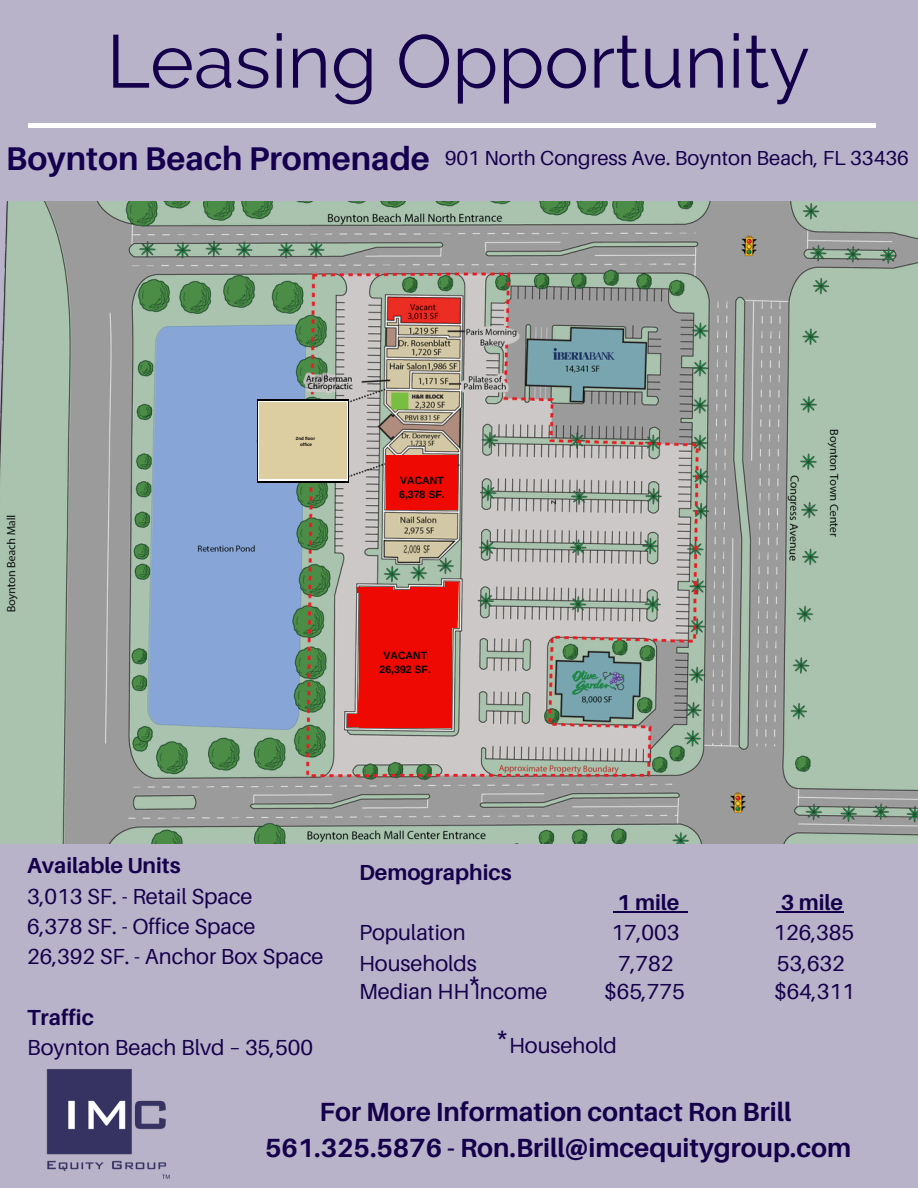
<style>
.page{position:relative;width:918px;height:1188px;background:#b9b3ca}
.page>*{position:absolute;margin:0;border:0;box-sizing:border-box;transform-origin:0 0}
.t1{font:74.7px "Raleway";color:#15004b}
.t2{font:700 32.85px "Aileron";color:#14004f}
.t3{font:700 26.25px/36px "Aileron";color:#15004b;text-align:center}
.t4{font:21.75px/30.3px "Aileron";color:#15004b}
.t5{font:700 21.75px "Aileron";color:#15004b}
.t6{font:20.25px "Aileron";color:#15004b}
.t7{font:700 10.5px/14px "Arimo";color:#000}
.t8{font:700 4.5px "Arimo";color:#000}
.s1{font-weight:700}
</style>
<div class="page">
<hr style="left:28px;top:124px;width:847px;height:4px;background:#fff">
<img style="left:0;top:202px;width:918px;height:641px">
<div style="left:258px;top:399px;width:91px;height:83px;background:#000"></div>
<div style="left:259px;top:401px;width:89px;height:80px;background:#fff"></div>
<div style="left:260px;top:402px;width:87px;height:77px;background:#ddcea1"></div>
<div style="left:386px;top:455px;width:72px;height:55px;background:#ef0903"></div>
<img style="left:46px;top:1069px;width:124px;height:110px">
<hr style="left:617px;top:911px;width:62px;height:1px;background:#15004b">
<hr style="left:781px;top:911px;width:62px;height:1px;background:#15004b">
<div style="left:359px;top:590px;width:93px;height:137px;background:#ef0903"></div>
<svg style="left:357px;top:623px;width:2px;height:91px"></svg>
<svg style="left:443px;top:581px;width:16px;height:47px"></svg>
<div style="left:411px;top:588px;width:40px;height:9px;background:#ef0903"></div>
<div style="left:357px;top:587px;width:36px;height:5px;background:#ef0903"></div>
<div style="left:347px;top:714px;width:36px;height:13px;background:#ef0903"></div>
<p class="t1" style="left:107px;top:17px;width:705px">Leasing Opportunity</p>
<h4 class="t2" style="left:6px;top:139px;width:426px">Boynton Beach Promenade</h4>
<p class="t6" style="left:445px;top:146px;width:466px">901 North Congress Ave. Boynton Beach, FL 33436</p>
<h5 class="t8" style="left:296px;top:435px;width:21px">2nd floor</h5>
<h4 class="t8" style="left:300px;top:441px;width:13px">office</h4>
<h4 class="t7" style="left:399px;top:474px;width:47px">VACANT<br>6,378 SF.</h4>
<p class="t7" style="left:380px;top:648px;width:53px;text-align:center">VACANT<br>26,392 SF.</p>
<p class="t4" style="left:27px;top:850px;width:298px"><span class="s1">Available Units<br></span>3,013 SF. - Retail Space<br>6,378 SF. - Office Space<br>26,392 SF. - Anchor Box Space</p>
<h5 class="t4" style="left:27px;top:1002px;width:287px"><span class="s1">Traffic<br></span>Boynton Beach Blvd – 35,500</h5>
<h4 class="t5" style="left:359px;top:858px;width:154px">Demographics</h4>
<h4 class="t5" style="left:617px;top:889px;width:64px">1 mile</h4>
<h4 class="t5" style="left:781px;top:889px;width:64px">3 mile</h4>
<h4 class="t4" style="left:359px;top:917px;width:108px">Population</h4>
<h4 class="t4" style="left:611px;top:917px;width:69px">17,003</h4>
<h4 class="t4" style="left:774px;top:917px;width:82px">126,385</h4>
<h4 class="t4" style="left:359px;top:948px;width:119px">Households</h4>
<h4 class="t4" style="left:618px;top:948px;width:57px">7,782</h4>
<h4 class="t4" style="left:777px;top:948px;width:69px">53,632</h4>
<h4 class="t4" style="left:359px;top:976px;width:190px">Median HH Income</h4>
<h4 class="t4" style="left:604px;top:976px;width:82px">$65,775</h4>
<h4 class="t4" style="left:774px;top:976px;width:82px">$64,311</h4>
<p class="t5" style="left:468px;top:966px;width:15px">*</p>
<h4 class="t5" style="left:496px;top:1020px;width:15px">*</h4>
<p class="t4" style="left:509px;top:1030px;width:109px">Household</p>
<h3 class="t3" style="left:265px;top:1093px;width:588px">For More Information contact Ron Brill<br>561.325.5876 - Ron.Brill@imcequitygroup.com</h3>
</div>
